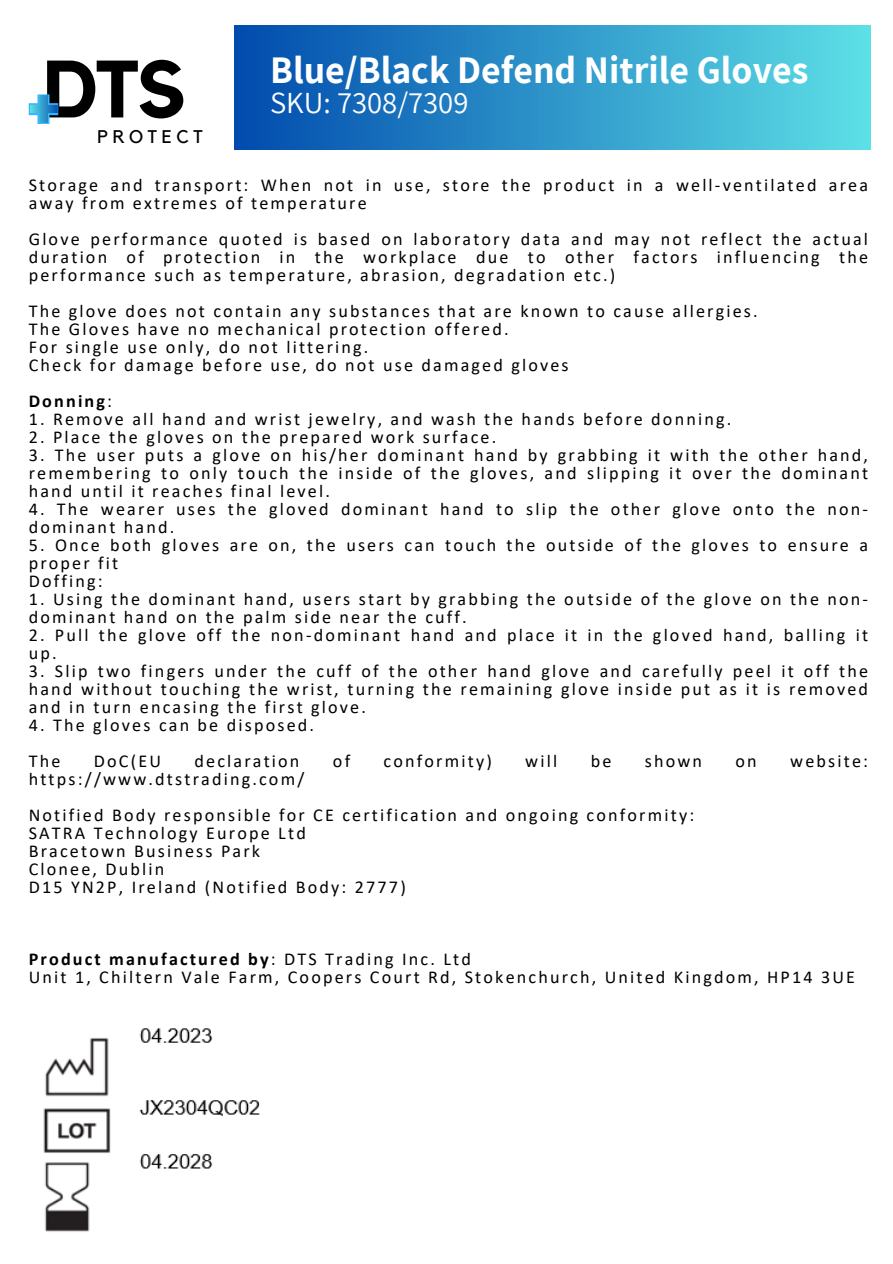
<style>
.page{position:relative;width:893px;height:1264px;background:#fff}
.page>*{position:absolute;margin:0;border:0;box-sizing:border-box;transform-origin:0 0}
.t1{font:700 80.25px "Kollektif";color:#000}
.t2{font:700 38.1px "Assistant";color:#fff}
.t3{font:30.6px "Assistant";color:#fff}
.t4{font:18.3px "Kollektif";letter-spacing:.25em;color:#000}
.t5{font:18.15px/18px "Calibri";letter-spacing:.12em;color:#000}
.t6{font:700 18.15px "Calibri";letter-spacing:.12em;color:#000}
.s1{font-weight:400}
</style>
<div class="page">
<div style="left:235px;top:25px;width:635px;height:125px;background:linear-gradient(to right,#014bad,#5de0e6)"></div>
<svg style="left:29px;top:94px;width:29px;height:30px"></svg>
<img style="left:43px;top:1028px;width:217px;height:204px">
<p class="t2" style="left:270px;top:44px;width:540px">Blue/Black Defend Nitrile Gloves</p>
<p class="t3" style="left:270px;top:82px;width:200px">SKU: 7308/7309</p>
<p class="t1" style="left:43px;top:52px;width:144px">DTS</p>
<p class="t4" style="left:97px;top:128px;width:107px">PROTECT</p>
<p class="t5" style="left:29px;top:177px;width:840px">Storage and transport: When not in use, store the product in a well-ventilated area away from extremes of temperature</p>
<p class="t5" style="left:29px;top:231px;width:840px;text-align:justify">Glove performance quoted is based on laboratory data and may not reflect the actual duration of protection in the workplace due to other factors influencing the performance such as temperature, abrasion, degradation etc.)</p>
<p class="t5" style="left:29px;top:303px;width:730px">The glove does not contain any substances that are known to cause allergies.</p>
<p class="t5" style="left:29px;top:321px;width:481px">The Gloves have no mechanical protection offered.</p>
<p class="t5" style="left:29px;top:339px;width:341px">For single use only, do not littering.</p>
<p class="t5" style="left:29px;top:357px;width:541px">Check for damage before use, do not use damaged gloves</p>
<p class="t6" style="left:29px;top:393px;width:85px">Donning<span class="s1">:</span></p>
<p class="t5" style="left:29px;top:411px;width:704px">1. Remove all hand and wrist jewelry, and wash the hands before donning.</p>
<p class="t5" style="left:29px;top:429px;width:469px">2. Place the gloves on the prepared work surface.</p>
<p class="t5" style="left:29px;top:447px;width:840px;text-align:justify">3. The user puts a glove on his/her dominant hand by grabbing it with the other hand, remembering to only touch the inside of the gloves, and slipping it over the dominant hand until it reaches final level.</p>
<p class="t5" style="left:29px;top:501px;width:840px">4. The wearer uses the gloved dominant hand to slip the other glove onto the non&shy;dominant hand.</p>
<p class="t5" style="left:29px;top:537px;width:840px">5. Once both gloves are on, the users can touch the outside of the gloves to ensure a proper fit</p>
<p class="t5" style="left:29px;top:573px;width:75px">Doffing:</p>
<p class="t5" style="left:29px;top:591px;width:840px">1. Using the dominant hand, users start by grabbing the outside of the glove on the non&shy;dominant hand on the palm side near the cuff.</p>
<p class="t5" style="left:29px;top:627px;width:840px">2. Pull the glove off the non-dominant hand and place it in the gloved hand, balling it up.</p>
<p class="t5" style="left:29px;top:663px;width:840px;text-align:justify">3. Slip two fingers under the cuff of the other hand glove and carefully peel it off the hand without touching the wrist, turning the remaining glove inside put as it is removed and in turn encasing the first glove.</p>
<p class="t5" style="left:29px;top:717px;width:287px">4. The gloves can be disposed.</p>
<p class="t5" style="left:29px;top:753px;width:33px">The</p>
<p class="t5" style="left:94px;top:753px;width:69px">DoC(EU</p>
<p class="t5" style="left:194px;top:753px;width:106px">declaration</p>
<p class="t5" style="left:333px;top:753px;width:19px">of</p>
<p class="t5" style="left:383px;top:753px;width:110px">conformity)</p>
<p class="t5" style="left:525px;top:753px;width:33px">will</p>
<p class="t5" style="left:590px;top:753px;width:22px">be</p>
<p class="t5" style="left:644px;top:753px;width:59px">shown</p>
<p class="t5" style="left:735px;top:753px;width:23px">on</p>
<p class="t5" style="left:790px;top:753px;width:79px">website:</p>
<p class="t5" style="left:29px;top:771px;width:277px">https://www.dtstrading.com/</p>
<p class="t5" style="left:29px;top:807px;width:667px">Notified Body responsible for CE certification and ongoing conformity:</p>
<p class="t5" style="left:29px;top:825px;width:278px">SATRA Technology Europe Ltd</p>
<p class="t5" style="left:29px;top:843px;width:233px">Bracetown Business Park</p>
<p class="t5" style="left:29px;top:861px;width:137px">Clonee, Dublin</p>
<p class="t5" style="left:29px;top:879px;width:378px">D15 YN2P, Ireland (Notified Body: 2777)</p>
<p class="t6" style="left:29px;top:951px;width:444px">Product manufactured by<span class="s1">: DTS Trading Inc. Ltd</span></p>
<p class="t5" style="left:29px;top:969px;width:827px">Unit 1, Chiltern Vale Farm, Coopers Court Rd, Stokenchurch, United Kingdom, HP14 3UE</p>
</div>
